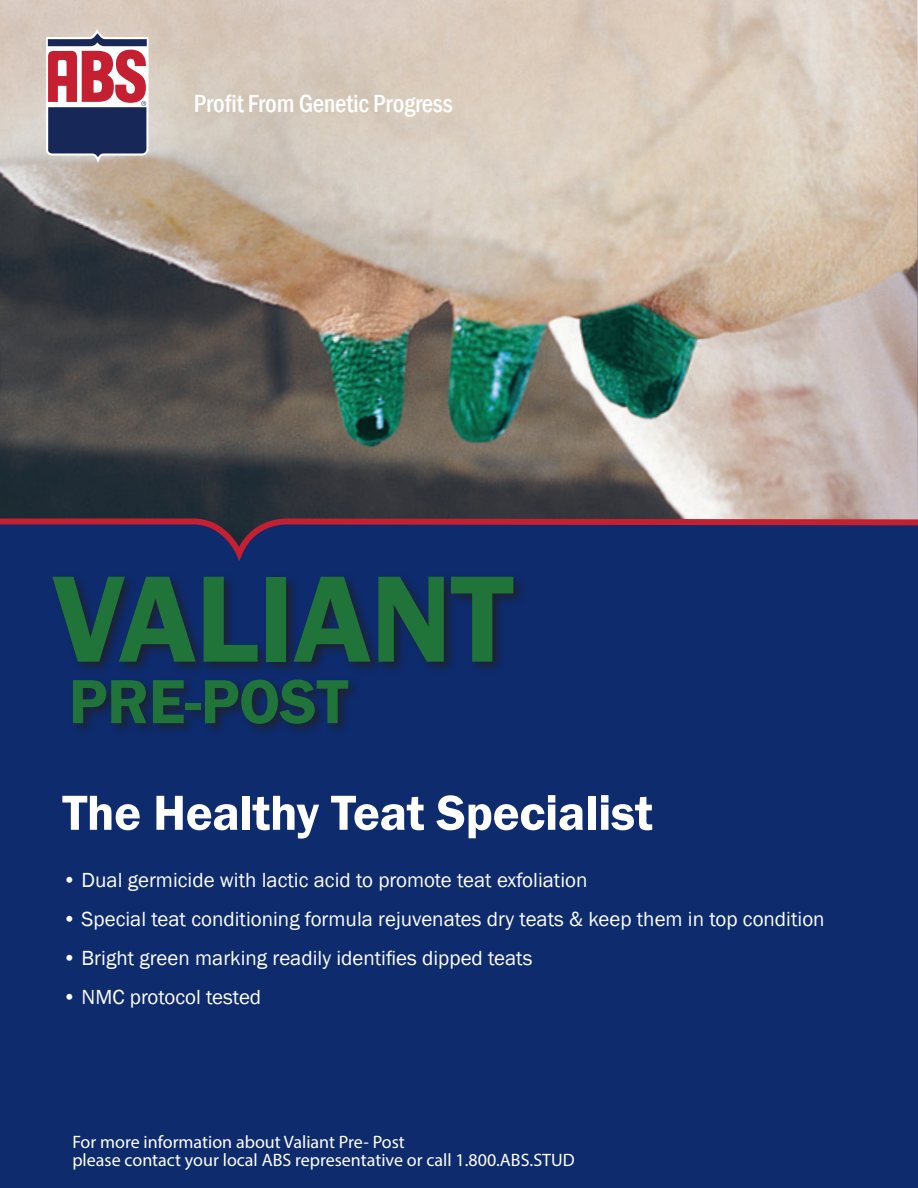
<style>
.page{position:relative;width:918px;height:1188px;background:#fff}
.page>*{position:absolute;margin:0;border:0;box-sizing:border-box;transform-origin:0 0}
.t1{font:600 127.5px "Franklin Gothic";letter-spacing:-.01em;color:#207439}
.t2{font:600 64.5px "Franklin Gothic";letter-spacing:-.01em;color:#207439}
.t3{font:600 51px "Franklin Gothic";letter-spacing:-.01em;color:#fff}
.t4{font:500 condensed 25.5px "Franklin Gothic";letter-spacing:-.01em;color:#fff}
.t5{font:21px "Franklin Gothic";color:#fff}
.t6{font:18px/18px "Myriad Pro";color:#fff}
</style>
<div class="page">
<div style="left:0;top:497px;width:918px;height:691px;background:#0d2b6d"></div>
<img style="left:0;top:0;width:918px;height:515px">
<svg style="left:45px;top:29px;width:104px;height:132px"></svg>
<svg style="left:0;top:515px;width:918px;height:46px"></svg>
<div style="left:50px;top:574px;width:476px;height:162px;background:#231f20;opacity:.75"></div>
<p class="t4" style="left:194px;top:87px;width:260px">Profit From Genetic Progress</p>
<h1 class="t1" style="left:53px;top:541px;width:462px">VALIANT</h1>
<h2 class="t2" style="left:69px;top:662px;width:281px">PRE-POST</h2>
<h3 class="t3" style="left:62px;top:781px;width:592px">The Healthy Teat Specialist</h3>
<p class="t5" style="left:62px;top:867px;width:527px">• Dual germicide with lactic acid to promote teat exfoliation</p>
<p class="t5" style="left:62px;top:906px;width:764px">• Special teat conditioning formula rejuvenates dry teats &amp; keep them in top condition</p>
<p class="t5" style="left:62px;top:945px;width:472px">• Bright green marking readily identifies dipped teats</p>
<p class="t5" style="left:62px;top:984px;width:200px">• NMC protocol tested</p>
<p class="t6" style="left:72px;top:1133px;width:504px">For more information about Valiant Pre- Post<br>please contact your local ABS representative or call 1.800.ABS.STUD</p>
</div>
